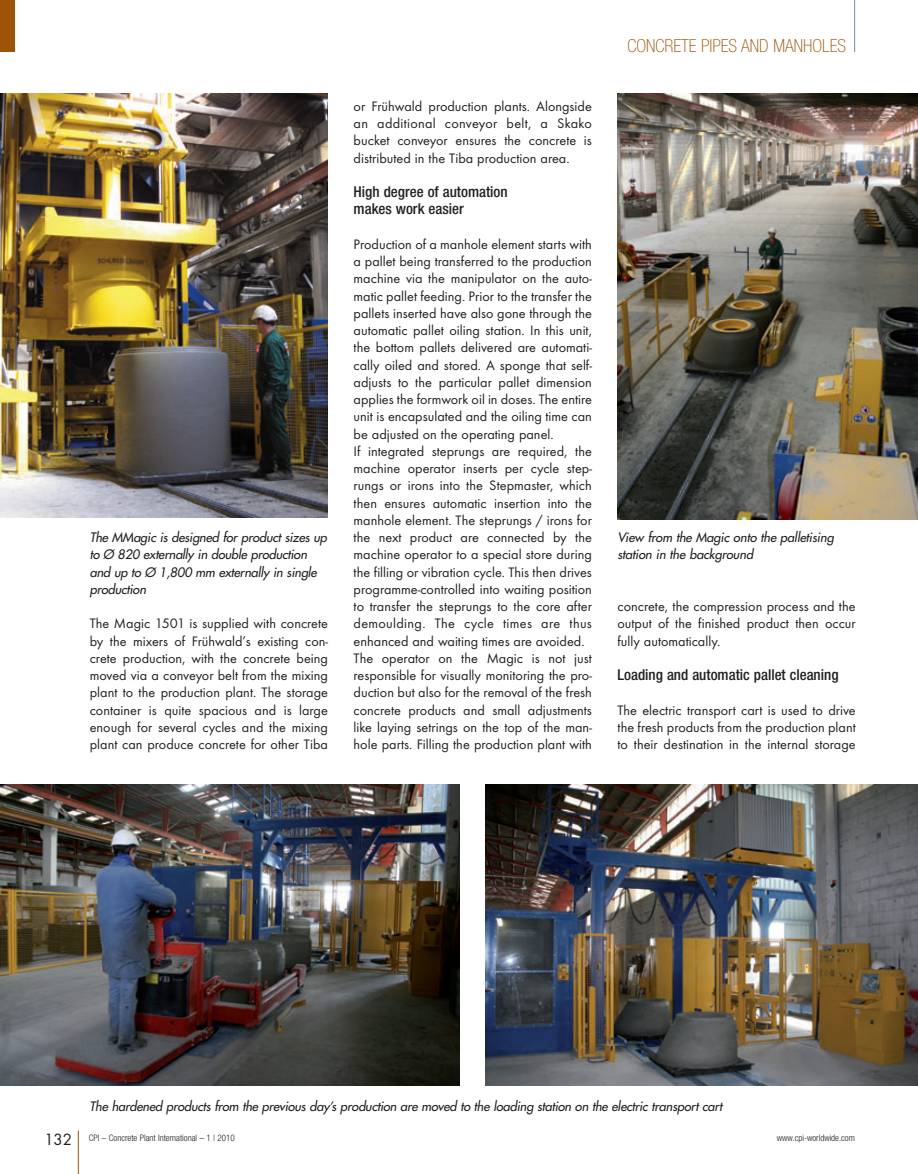
<style>
.page{position:relative;width:918px;height:1174px;background:#fff}
.page>*{position:absolute;margin:0;border:0;box-sizing:border-box;transform-origin:0 0}
.t1{font:100 condensed 18px "Helvetica Neue";color:#9c5506}
.t2{font:500 condensed 15px/17.2px "Helvetica Neue";color:#231f20}
.t3{font:14.25px/17.2px "Futura T";color:#231f20;text-align:justify}
.t4{font:italic 12.75px/17.2px "Futura";letter-spacing:-.01em;color:#231f20}
.t5{font:300 condensed 9px "Helvetica Neue";color:#231f20}
.s1{font-family:"Futura";font-weight:400;font-stretch:normal;font-size:15px}
</style>
<div class="page">
<hr style="left:78px;top:1131px;width:1px;height:43px;background:#9c5506">
<hr style="left:853px;top:0;width:1px;height:52px;background:#73909f">
<div style="left:0;top:0;width:14px;height:52px;background:#9c5506"></div>
<img style="left:0;top:93px;width:327px;height:425px">
<img style="left:617px;top:93px;width:300px;height:426px">
<img style="left:0;top:784px;width:459px;height:301px">
<img style="left:485px;top:785px;width:432px;height:300px">
<p class="t4" style="left:90px;top:530px;width:241px">The MMagic is designed for product sizes up to Ø 820 externally in double production and up to Ø 1,800 mm externally in single production</p>
<p class="t3" style="left:90px;top:616px;width:240px">The Magic 1501 is supplied with concrete by the mixers of Frühwald’s existing con - crete production, with the concrete being moved via a conveyor belt from the mixing plant to the production plant. The storage container is quite spacious and is large enough for several cycles and the mixing plant can produce concrete for other Tiba</p>
<p class="t3" style="left:353px;top:99px;width:240px">or Frühwald production plants. Alongside an additional conveyor belt, a Skako bucket conveyor ensures the concrete is distributed in the Tiba production area.</p>
<p class="t2" style="left:353px;top:184px;width:156px">High degree of automation makes work easier</p>
<p class="t3" style="left:353px;top:237px;width:240px;text-align:left">Production of a manhole element starts with a pallet being transferred to the production machine via the manipulator on the auto&shy;matic pallet feeding. Prior to the transfer the pallets inserted have also gone through the automatic pallet oiling station. In this unit, the bottom pallets delivered are automati&shy;cally oiled and stored. A sponge that self&shy;adjusts to the particular pallet dimension applies the formwork oil in doses. The en tire unit is encapsulated and the oiling time can be adjusted on the operating panel.<br>If integrated steprungs are required, the machine operator inserts per cycle step&shy;rungs or irons into the Stepmaster, which then ensures automatic insertion into the manhole element. The steprungs / irons for the next product are connected by the machine operator to a special store during the filling or vibration cycle. This then drives programme-controlled into waiting position to transfer the steprungs to the core after demoulding. The cycle times are thus enhanced and waiting times are avoided.<br>The operator on the Magic is not just responsible for visually monitoring the pro&shy;duction but also for the removal of the fresh concrete products and small adjustments like laying setrings on the top of the man - hole parts. Filling the production plant with</p>
<p class="t1" style="left:627px;top:39px;width:220px">CONCRETE PIPES AND MANHOLES</p>
<p class="t4" style="left:617px;top:530px;width:220px">View from the Magic onto the palletising station in the background</p>
<p class="t3" style="left:617px;top:599px;width:240px">concrete, the compression process and the output of the finished product then occur fully automatically.</p>
<p class="t2" style="left:617px;top:667px;width:222px">Loading and automatic pallet cleaning</p>
<p class="t3" style="left:617px;top:702px;width:240px">The electric transport cart is used to drive the fresh products from the production plant to their destination in the internal storage</p>
<p class="t4" style="left:90px;top:1099px;width:636px">The hardened products from the previous day ’s production are moved to the loading station on the electric transport cart</p>
<p class="t5" style="left:44px;top:1135px;width:192px"><span class="s1">132</span> CPI – Concrete Plant International – 1 | 2010</p>
<p class="t5" style="left:776px;top:1135px;width:80px">www.cpi-worldwide.com</p>
</div>
